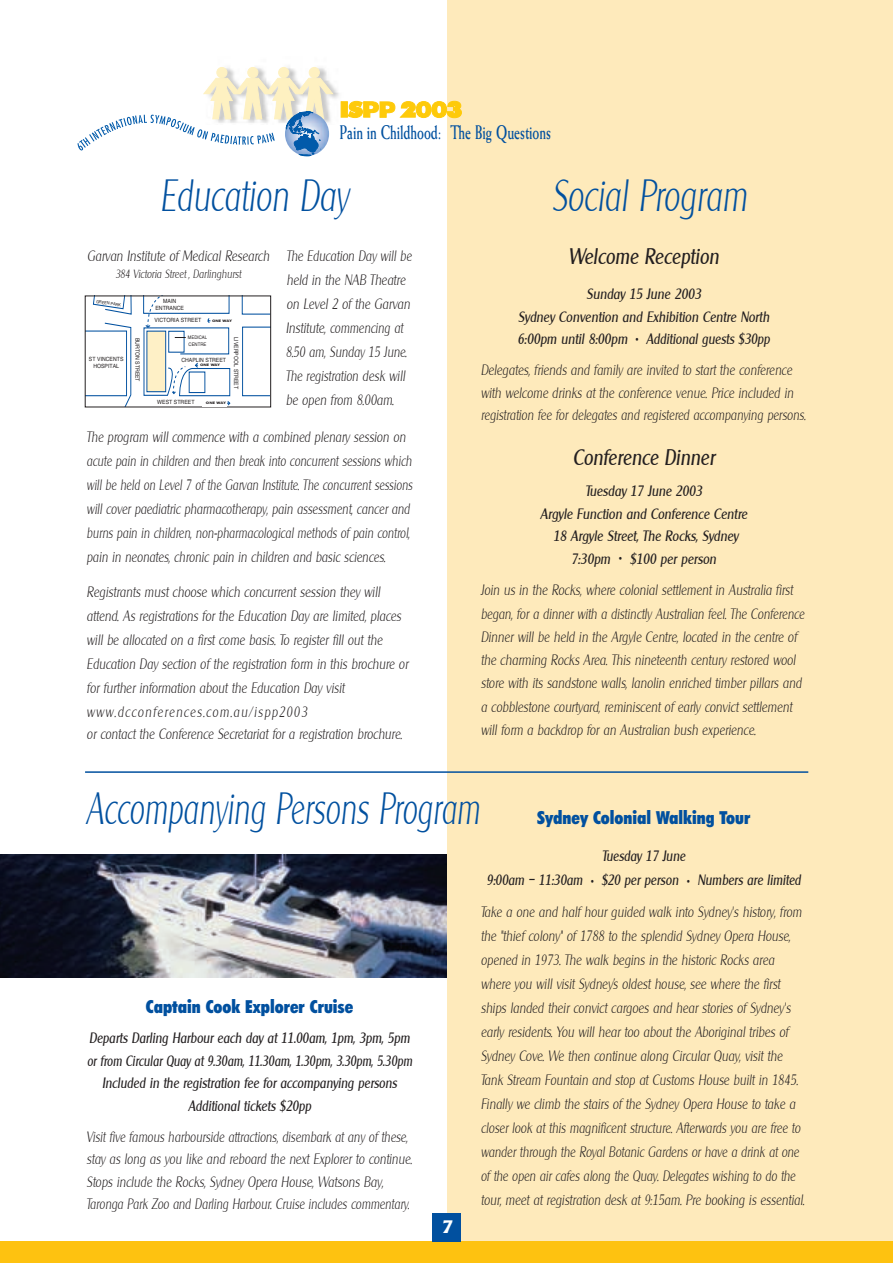
<style>
.page{position:relative;width:893px;height:1263px;background:#fff}
.page>*{position:absolute;margin:0;border:0;box-sizing:border-box;transform-origin:0 0}
.t1{font:italic 300 45px "Clearly Gothic";color:#01509f;scale:.7 1}
.t2{font:italic 300 45px "Clearly Gothic";color:#01509f;scale:.75 1}
.t3{font:italic 22.5px "Clearly Gothic";color:#231f20;scale:.85 1}
.t4{font:700 19.8px "Weiss";color:#01509f;scale:.65 1}
.t5{font:900 condensed 18px "Futura BT";color:#01509f}
.t6{font:italic 800 18px "Clearly Gothic";color:#fff}
.t7{font:italic 300 15px/24px "Clearly Gothic";color:#231f20;scale:.85 1}
.t8{font:italic 300 15px/24px "Clearly Gothic";color:#231f20;scale:.84 1}
.t9{font:italic 15px/22.5px "Clearly Gothic";color:#231f20;text-align:center;scale:.85 1}
.t10{font:italic 300 15px/22.5px "Clearly Gothic";color:#231f20;scale:.82 1}
.t11{font:italic 15px/22.5px "Clearly Gothic";color:#231f20;text-align:center;scale:.88 1}
.t12{font:italic 300 15px/24px "Clearly Gothic";color:#231f20;scale:.83 1}
.t13{font:italic 300 12px "Clearly Gothic";color:#231f20;scale:.85 1}
.t14{font:5.7px/7.6px "Helvetica";color:#231f20;text-align:center;scale:.9 1}
.t15{font:4.8px/6.8px "Helvetica";color:#231f20;scale:.9 1}
.t16{font:4.2px "Helvetica";color:#231f20;scale:.9 1}
.t17{font:700 3.3px "Futura BT";color:#231f20;scale:1.2 1}
.s1{font-size:10.5px}
</style>
<div class="page">
<div style="left:446px;top:0;width:446px;height:1261px;background:#feeabb"></div>
<hr style="left:85px;top:771px;width:723px;height:2px;background:#01509f">
<svg style="left:85px;top:296px;width:186px;height:111px"></svg>
<img style="left:1px;top:855px;width:445px;height:123px">
<div style="left:1px;top:1242px;width:891px;height:20px;background:#fec210"></div>
<img style="left:216px;top:67px;width:128px;height:51px">
<div style="left:247px;top:67px;width:11px;height:11px;background:#fef1c1;border:1px solid #fef1c1;border-radius:50%"></div>
<div style="left:309px;top:67px;width:10px;height:11px;background:#fef1c1;border:1px solid #fef1c1;border-radius:50%"></div>
<div style="left:216px;top:67px;width:11px;height:11px;background:#fef1c1;border:1px solid #fef1c1;border-radius:50%"></div>
<div style="left:278px;top:67px;width:11px;height:11px;background:#fef1c1;border:1px solid #fef1c1;border-radius:50%"></div>
<div style="left:341px;top:102px;width:6px;height:15px;background:#feca0a"></div>
<div style="left:431px;top:101px;width:16px;height:17px;background:#feca0a;border:1px solid #feca0a;border-radius:50%"></div>
<div style="left:416px;top:101px;width:15px;height:17px;background:#feca0a;border:1px solid #feca0a;border-radius:50%"></div>
<svg style="left:447px;top:101px;width:14px;height:17px"></svg>
<svg style="left:348px;top:101px;width:67px;height:17px"></svg>
<svg style="left:422px;top:106px;width:3px;height:7px"></svg>
<svg style="left:437px;top:106px;width:4px;height:7px"></svg>
<svg style="left:77px;top:78px;width:257px;height:78px"></svg>
<div style="left:432px;top:1213px;width:28px;height:28px;background:#01509f"></div>
<h3 class="t4" style="left:340px;top:125px;width:326px">Pain in Childhood: The Big Questions</h3>
<h1 class="t2" style="left:160px;top:172px;width:253px">Education Day</h1>
<h1 class="t2" style="left:552px;top:172px;width:261px">Social Program</h1>
<p class="t7" style="left:87px;top:245px;width:216px">Garvan Institute of Medical Research</p>
<p class="t13" style="left:115px;top:267px;width:149px">384 Victoria Street , Darlinghurst</p>
<p class="t12" style="left:286px;top:245px;width:153px">The Education Day will be held in the NAB Theatre on Level 2 of the Garvan<br>Institute, commencing at<br>8.50 am, Sunday 15 June.<br>The registration desk will be open from 8.00am.</p>
<p class="t8" style="left:87px;top:425px;width:389px">The program will commence with a combined plenary session on acute pain in children and then break into concurrent sessions which will be held on Level 7 of the Garvan Institute. The concurrent sessions will cover paediatric pharmacotherapy, pain assessment, cancer and burns pain in children, non-pharmacological methods of pain control, pain in neonates, chronic pain in children and basic sciences.</p>
<p class="t7" style="left:87px;top:580px;width:380px">Registrants must choose which concurrent session they will attend. As registrations for the Education Day are limited, places will be allocated on a first come basis. To register fill out the Education Day section of the registration form in this brochure or for further information about the Education Day visit www.dcconferences.com.au/ispp2003</p>
<p class="t7" style="left:87px;top:722px;width:373px">or contact the Conference Secretariat for a registration brochure.</p>
<p class="t14" style="left:155px;top:297px;width:33px">MAIN<br>ENTRANCE</p>
<p class="t14" style="left:155px;top:317px;width:53px">VICTORIA STREET</p>
<p class="t16" style="left:96px;top:300px;width:29px;rotate:9deg">GREEN PARK</p>
<p class="t17" style="left:212px;top:320px;width:18px">ONE WAY</p>
<p class="t15" style="left:188px;top:334px;width:23px">MEDICAL<br>CENTRE</p>
<p class="t14" style="left:239px;top:337px;width:59px;rotate:90deg">LIVERPOOL STREET</p>
<p class="t14" style="left:141px;top:338px;width:51px;rotate:90deg">BURTON STREET</p>
<p class="t14" style="left:89px;top:355px;width:40px">ST VINCENTS<br>HOSPITAL</p>
<p class="t14" style="left:181px;top:356px;width:51px">CHAPLIN STREET</p>
<p class="t17" style="left:200px;top:364px;width:18px">ONE WAY</p>
<p class="t14" style="left:157px;top:399px;width:43px">WEST STREET</p>
<p class="t17" style="left:206px;top:402px;width:18px">ONE WAY</p>
<h2 class="t3" style="left:568px;top:244px;width:178px">Welcome Reception</h2>
<p class="t11" style="left:517px;top:283px;width:288px">Sunday 15 June 2003<br>Sydney Convention and Exhibition Centre North<br>6:00pm until 8:00pm <span class="s1">ï</span> Additional guests $30pp</p>
<p class="t7" style="left:480px;top:359px;width:384px;line-height:22.5px">Delegates, friends and family are invited to start the conference with welcome drinks at the conference venue. Price included in registration fee for delegates and registered accompanying persons.</p>
<h2 class="t3" style="left:572px;top:445px;width:169px">Conference Dinner</h2>
<p class="t11" style="left:540px;top:480px;width:237px">Tuesday 17 June 2003<br>Argyle Function and Conference Centre<br>18 Argyle Street, The Rocks, Sydney<br>7:30pm <span class="s1">ï</span> $100 per person</p>
<p class="t7" style="left:480px;top:579px;width:382px;line-height:23.2px">Join us in the Rocks, where colonial settlement in Australia first began, for a dinner with a distinctly Australian feel. The Conference Dinner will be held in the Argyle Centre, located in the centre of the charming Rocks Area. This nineteenth century restored wool store with its sandstone walls, lanolin enriched timber pillars and a cobblestone courtyard, reminiscent of early convict settlement will form a backdrop for an Australian bush experience.</p>
<h1 class="t1" style="left:86px;top:784px;width:564px">Accompanying Persons Program</h1>
<p class="t5" style="left:537px;top:810px;width:214px">Sydney Colonial Walking Tour</p>
<p class="t9" style="left:486px;top:844px;width:371px;line-height:24px">Tuesday 17 June<br>9:00am ñ 11:30am <span class="s1">ï</span> $20 per person <span class="s1">ï</span> Numbers are limited</p>
<p class="t7" style="left:480px;top:900px;width:382px">Take a one and half hour guided walk into Sydney's history, from the "thief colony" of 1788 to the splendid Sydney Opera House, opened in 1973. The walk begins in the historic Rocks area where you will visit Sydneyís oldest house, see where the first ships landed their convict cargoes and hear stories of Sydney's early residents. You will hear too about the Aboriginal tribes of Sydney Cove. We then continue along Circular Quay, visit the Tank Stream Fountain and stop at Customs House built in 1845.<br>Finally we climb the stairs of the Sydney Opera House to take a closer look at this magnificent structure. Afterwards you are free to wander through the Royal Botanic Gardens or have a drink at one of the open air cafes along the Quay. Delegates wishing to do the tour, meet at registration desk at 9:15am. Pre booking is essential.</p>
<p class="t5" style="left:146px;top:998px;width:209px">Captain Cook Explorer Cruise</p>
<p class="t9" style="left:87px;top:1027px;width:384px">Departs Darling Harbour each day at 11.00am, 1pm, 3pm, 5pm or from Circular Quay at 9.30am, 11.30am, 1.30pm, 3.30pm, 5.30pm Included in the registration fee for accompanying persons Additional tickets $20pp</p>
<p class="t10" style="left:87px;top:1126px;width:398px">Visit five famous harbourside attractions, disembark at any of these, stay as long as you like and reboard the next Explorer to continue.<br>Stops include the Rocks, Sydney Opera House, Watsons Bay, Taronga Park Zoo and Darling Harbour. Cruise includes commentary.</p>
<p class="t6" style="left:441px;top:1217px;width:12px">7</p>
</div>
